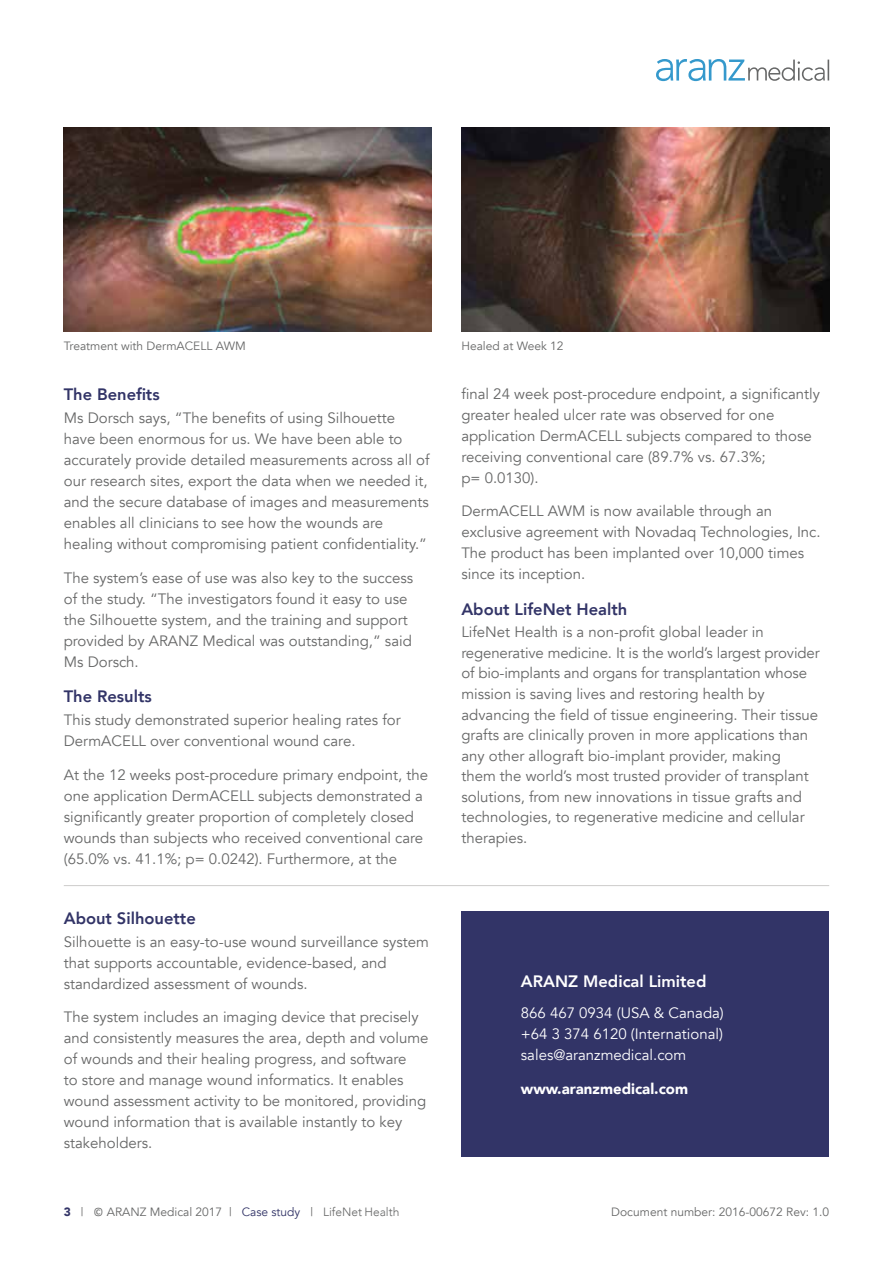
<style>
.page{position:relative;width:893px;height:1263px;background:#fff}
.page>*{position:absolute;margin:0;border:0;box-sizing:border-box;transform-origin:0 0}
.t1{font:800 16.5px "Avenir";color:#323467}
.t2{font:800 16.5px "Avenir";color:#fff}
.t3{font:15px/21px "Avenir";color:#666767}
.t4{font:15px/21px "Avenir";color:#fff;text-align:justify}
.t5{font:900 15px "Avenir";color:#fff}
.t6{font:12px "Avenir";color:#666767}
.s1{font-weight:900;color:#323467}
.s2{font-family:"Calibri"}
.s3{color:#323467}
.s4{font-weight:300}
</style>
<div class="page">
<svg style="left:656px;top:59px;width:173px;height:22px"></svg>
<div style="left:461px;top:911px;width:368px;height:246px;background:#323467"></div>
<img style="left:64px;top:128px;width:368px;height:203px">
<img style="left:461px;top:128px;width:368px;height:203px">
<hr style="left:64px;top:885px;width:765px;height:1px;background:#cdcccb">
<p class="t6" style="left:64px;top:338px;width:184px">Treatment with DermACELL AWM</p>
<p class="t6" style="left:461px;top:338px;width:104px">Healed at Week 12</p>
<p class="t1" style="left:64px;top:381px;width:97px">The Benefits</p>
<p class="t3" style="left:64px;top:408px;width:367px">Ms Dorsch says, “The benefits of using Silhouette have been enormous for us. We have been able to accurately provide detailed measurements across all of our research sites, export the data when we needed it, and the secure database of images and measurements enables all clinicians to see how the wounds are healing without compromising patient confidentiality.”</p>
<p class="t3" style="left:64px;top:568px;width:351px">The system’s ease of use was also key to the success of the study. “The investigators found it easy to use the Silhouette system, and the training and support provided by ARANZ Medical was outstanding,” said Ms Dorsch.</p>
<p class="t1" style="left:64px;top:684px;width:90px">The Results</p>
<p class="t3" style="left:64px;top:710px;width:338px">This study demonstrated superior healing rates for<br>DermACELL over conventional wound care.</p>
<p class="t3" style="left:64px;top:765px;width:366px">At the 12 weeks post-procedure primary endpoint, the one application DermACELL subjects demonstrated a significantly greater proportion of completely closed wounds than subjects who received conventional care (65.0% vs. 41.1%; p= 0.0242). Furthermore, at the</p>
<p class="t1" style="left:64px;top:905px;width:134px">About Silhouette</p>
<p class="t3" style="left:64px;top:931px;width:367px">Silhouette is an easy-to-use wound surveillance system that supports accountable, evidence-based, and standardized assessment of wounds.</p>
<p class="t3" style="left:64px;top:1007px;width:366px">The system includes an imaging device that precisely and consistently measures the area, depth and volume of wounds and their healing progress, and software<br>to store and manage wound informatics. It enables wound assessment activity to be monitored, providing wound information that is available instantly to key stakeholders.</p>
<p class="t6" style="left:64px;top:1204px;width:337px"><span class="s1">3</span> | <span class="s2">©</span> ARANZ Medical 2017 | <span class="s3">Case study</span> | <span class="s4">LifeNet Health</span></p>
<p class="t3" style="left:461px;top:383px;width:360px">final 24 week post-procedure endpoint, a significantly greater healed ulcer rate was observed for one application DermACELL subjects compared to those receiving conventional care (89.7% vs. 67.3%;<br>p= 0.0130).</p>
<p class="t3" style="left:461px;top:501px;width:361px">DermACELL AWM is now available through an exclusive agreement with Novadaq Technologies, Inc.<br>The product has been implanted over 10,000 times since its inception.</p>
<p class="t1" style="left:461px;top:596px;width:167px">About LifeNet Health</p>
<p class="t3" style="left:461px;top:622px;width:360px;line-height:20.5px">LifeNet Health is a non-profit global leader in regenerative medicine. It is the world’s largest provider of bio-implants and organs for transplantation whose mission is saving lives and restoring health by advancing the field of tissue engineering. Their tissue grafts are clinically proven in more applications than any other allograft bio-implant provider, making<br>them the world’s most trusted provider of transplant solutions, from new innovations in tissue grafts and technologies, to regenerative medicine and cellular therapies.</p>
<p class="t2" style="left:521px;top:968px;width:187px">ARANZ Medical Limited</p>
<p class="t4" style="left:521px;top:1003px;width:204px">866 467 0934 (USA &amp; Canada) +64 3 374 6120 (International) sales@aranzmedical.com</p>
<p class="t5" style="left:521px;top:1076px;width:169px">www.aranzmedical.com</p>
<p class="t6" style="left:611px;top:1204px;width:219px">Document number: 2016-00672 Rev: 1.0</p>
</div>
